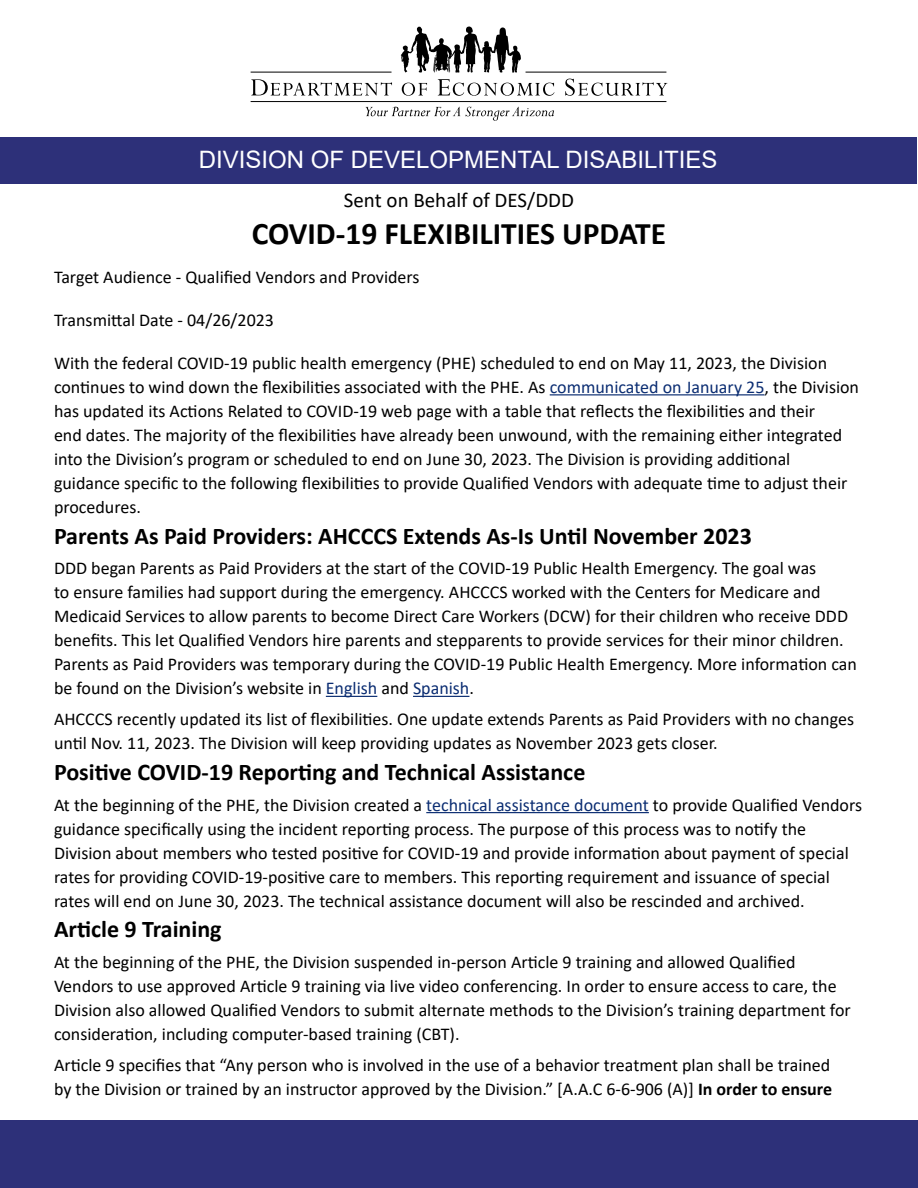
<style>
.page{position:relative;width:918px;height:1188px;background:#fff}
.page>*{position:absolute;margin:0;border:0;box-sizing:border-box;transform-origin:0 0}
.t1{font:700 31.5px "Calibri";color:#000}
.t2{font:700 24px "Calibri";color:#000}
.t3{font:24px "Arial";color:#fff}
.t4{font:21px "Calibri";color:#000}
.t5{font:18px/24px "Calibri";color:#000}
.s1{color:#0b2d72}
.s2{font-weight:700}
</style>
<div class="page">
<div style="left:0;top:1120px;width:918px;height:68px;background:#2d3079"></div>
<div style="left:1px;top:138px;width:916px;height:46px;background:#2d3079"></div>
<svg style="left:251px;top:79px;width:141px;height:16px"></svg>
<svg style="left:366px;top:107px;width:188px;height:14px"></svg>
<svg style="left:401px;top:27px;width:120px;height:46px"></svg>
<svg style="left:402px;top:83px;width:25px;height:13px"></svg>
<svg style="left:438px;top:79px;width:116px;height:17px"></svg>
<svg style="left:565px;top:79px;width:102px;height:17px"></svg>
<hr style="left:251px;top:72px;width:141px;height:1px;background:#000">
<hr style="left:526px;top:72px;width:140px;height:1px;background:#000">
<hr style="left:251px;top:101px;width:415px;height:1px;background:#000">
<hr style="left:550px;top:394px;width:214px;height:1px;background:#0b2d72">
<hr style="left:326px;top:696px;width:51px;height:1px;background:#0b2d72">
<hr style="left:413px;top:696px;width:56px;height:1px;background:#0b2d72">
<hr style="left:426px;top:812px;width:223px;height:1px;background:#0b2d72">
<h2 class="t3" style="left:199px;top:143px;width:520px">DIVISION OF DEVELOPMENTAL DISABILITIES</h2>
<p class="t4" style="left:344px;top:185px;width:232px">Sent on Behalf of DES/DDD</p>
<h1 class="t1" style="left:252px;top:212px;width:416px">COVID-19 FLEXIBILITIES UPDATE</h1>
<p class="t5" style="left:54px;top:264px;width:367px">Target Audience - Qualified Vendors and Providers</p>
<p class="t5" style="left:54px;top:307px;width:222px">Transmittal Date - 04/26/2023</p>
<p class="t5" style="left:54px;top:350px;width:807px">With the federal COVID-19 public health emergency (PHE) scheduled to end on May 11, 2023, the Division continues to wind down the flexibilities associated with the PHE. As <span class="s1">communicated on January 25</span>, the Division has updated its Actions Related to COVID-19 web page with a table that reflects the flexibilities and their<br>end dates. The majority of the flexibilities have already been unwound, with the remaining either integrated into the Division’s program or scheduled to end on June 30, 2023. The Division is providing additional guidance specific to the following flexibilities to provide Qualified Vendors with adequate time to adjust their procedures.</p>
<h2 class="t2" style="left:54px;top:519px;width:699px">Parents As Paid Providers: AHCCCS Extends As-Is Until November 2023</h2>
<p class="t5" style="left:54px;top:556px;width:805px">DDD began Parents as Paid Providers at the start of the COVID-19 Public Health Emergency. The goal was<br>to ensure families had support during the emergency. AHCCCS worked with the Centers for Medicare and Medicaid Services to allow parents to become Direct Care Workers (DCW) for their children who receive DDD benefits. This let Qualified Vendors hire parents and stepparents to provide services for their minor children.<br>Parents as Paid Providers was temporary during the COVID-19 Public Health Emergency. More information can be found on the Division’s website in <span class="s1">English</span> and <span class="s1">Spanish</span>.</p>
<p class="t5" style="left:54px;top:707px;width:802px">AHCCCS recently updated its list of flexibilities. One update extends Parents as Paid Providers with no changes until Nov. 11, 2023. The Division will keep providing updates as November 2023 gets closer.</p>
<h2 class="t2" style="left:54px;top:755px;width:533px">Positive COVID-19 Reporting and Technical Assistance</h2>
<p class="t5" style="left:54px;top:792px;width:810px">At the beginning of the PHE, the Division created a <span class="s1">technical assistance document</span> to provide Qualified Vendors guidance specifically using the incident reporting process. The purpose of this process was to notify the Division about members who tested positive for COVID-19 and provide information about payment of special rates for providing COVID-19-positive care to members. This reporting requirement and issuance of special rates will end on June 30, 2023. The technical assistance document will also be rescinded and archived.</p>
<h2 class="t2" style="left:54px;top:912px;width:169px">Article 9 Training</h2>
<p class="t5" style="left:54px;top:950px;width:798px">At the beginning of the PHE, the Division suspended in-person Article 9 training and allowed Qualified Vendors to use approved Article 9 training via live video conferencing. In order to ensure access to care, the Division also allowed Qualified Vendors to submit alternate methods to the Division’s training department for consideration, including computer-based training (CBT).</p>
<p class="t5" style="left:54px;top:1052px;width:780px">Article 9 specifies that “Any person who is involved in the use of a behavior treatment plan shall be trained by the Division or trained by an instructor approved by the Division.” [A.A.C 6-6-906 (A)] <span class="s2">In order to ensure</span></p>
</div>
